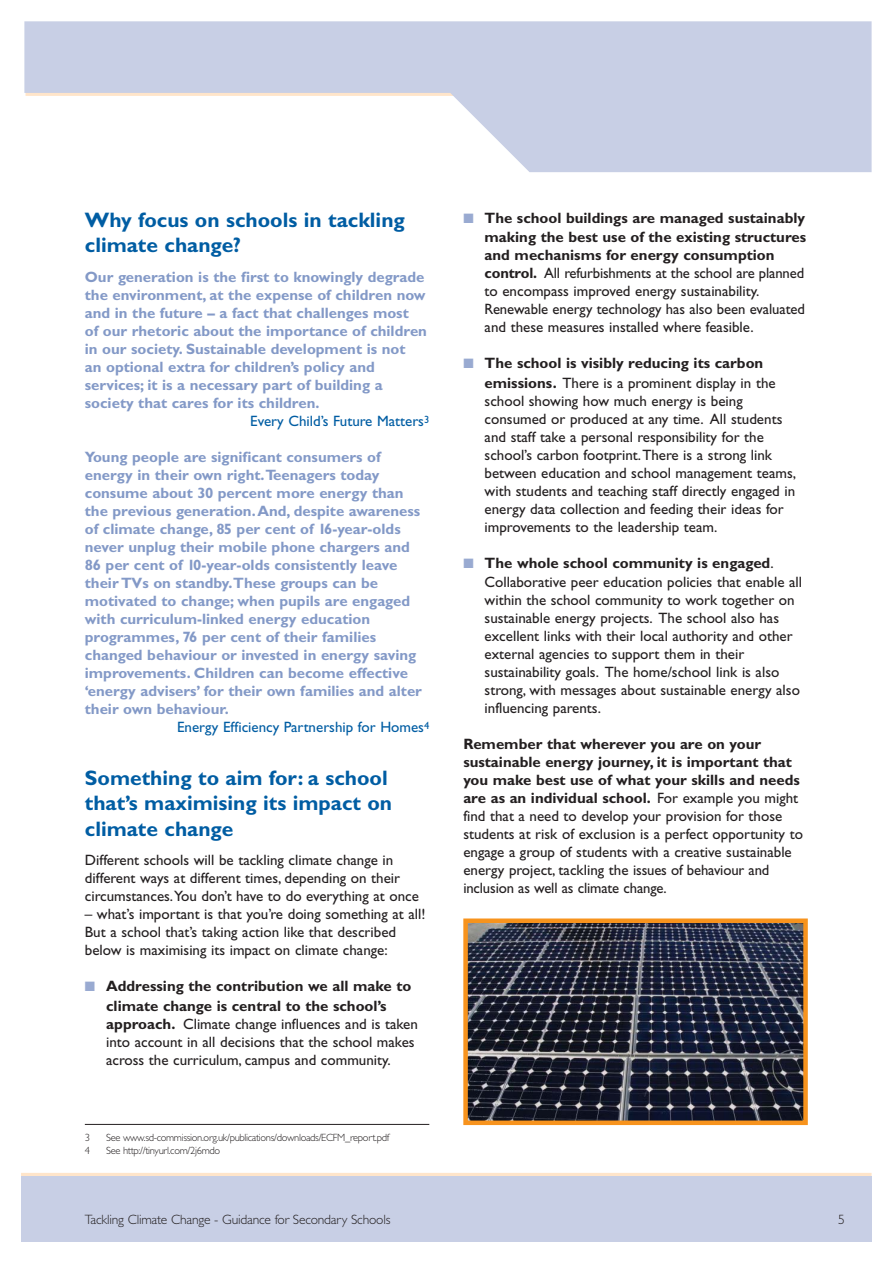
<style>
.page{position:relative;width:893px;height:1263px;background:#fff}
.page>*{position:absolute;margin:0;border:0;box-sizing:border-box;transform-origin:0 0}
.t1{font:700 21px/25.2px "Gill Sans";color:#005da3}
.t2{font:15px/18px "Gill Sans";color:#231f20}
.t3{font:700 15px "Gill Sans";color:#8399c7}
.t4{font:700 15px/19.4px "Gill Sans";color:#231f20;text-align:center}
.t5{font:15px "Gill Sans";color:#005da3}
.t6{font:300 13.5px "Gill Sans";letter-spacing:-.015em;color:#231f20}
.t7{font:300 10.5px "Gill Sans";letter-spacing:-.03em;color:#231f20}
.s1{color:#99aad1}
.s2{font-weight:700}
.s3{font-weight:400}
</style>
<div class="page">
<svg style="left:24px;top:21px;width:847px;height:151px;fill:#c8cfe5"></svg>
<hr style="left:21px;top:1173px;width:850px;height:4px;background:#ffe5ca">
<div style="left:21px;top:1176px;width:850px;height:66px;background:#c8cfe5"></div>
<hr style="left:85px;top:1124px;width:344px;height:1px;background:#231f20">
<img style="left:468px;top:924px;width:335px;height:196px">
<div style="left:463px;top:919px;width:345px;height:206px;border:4px solid #f7931d"></div>
<h1 class="t1" style="left:85px;top:210px;width:322px">Why focus on schools in tackling climate change?</h1>
<p class="t3" style="left:85px;top:272px;width:341px">Our generation is the first to knowingly degrade</p>
<p class="t3" style="left:85px;top:290px;width:342px">the environment, at the expense of children now</p>
<p class="t3" style="left:85px;top:308px;width:325px">and in the future – a fact that challenges most</p>
<p class="t3" style="left:85px;top:326px;width:344px">of our rhetoric about the importance of children</p>
<p class="t3" style="left:85px;top:344px;width:322px">in our society. Sustainable development is not</p>
<p class="t3" style="left:85px;top:362px;width:292px">an optional extra for children’s policy and</p>
<p class="t3" style="left:85px;top:380px;width:299px">services; it is a necessary part of building a</p>
<p class="t3" style="left:85px;top:398px;width:236px">society that cares for its children.</p>
<p class="t5" style="left:250px;top:416px;width:180px">Every Child’s Future Matters<sup>3</sup></p>
<p class="t3" style="left:85px;top:452px;width:297px">Young people are significant consumers of</p>
<p class="t3" style="left:85px;top:470px;width:296px">energy in their own right.Teenagers today</p>
<p class="t3" style="left:85px;top:488px;width:320px">consume about 30 percent more energy than</p>
<p class="t3" style="left:85px;top:506px;width:337px">the previous generation.And, despite awareness</p>
<p class="t3" style="left:85px;top:524px;width:317px">of climate change, 85 per cent of 16-year-olds</p>
<p class="t3" style="left:85px;top:542px;width:326px">never unplug their mobile phone chargers and</p>
<p class="t3" style="left:85px;top:560px;width:314px">86 per cent of 10-year-olds consistently leave</p>
<p class="t3" style="left:85px;top:578px;width:295px">their TVs on standby.These groups can be</p>
<p class="t3" style="left:85px;top:596px;width:327px">motivated to change; when pupils are engaged</p>
<p class="t3" style="left:85px;top:614px;width:287px">with curriculum-linked energy education</p>
<p class="t3" style="left:85px;top:632px;width:293px">programmes, 76 per cent of their families</p>
<p class="t3" style="left:85px;top:650px;width:333px">changed behaviour or invested in energy saving</p>
<p class="t3" style="left:85px;top:668px;width:325px">improvements. Children can become effective</p>
<p class="t3" style="left:85px;top:686px;width:339px">‘energy advisers’ for their own families and alter</p>
<p class="t3" style="left:85px;top:704px;width:145px">their own behaviour.</p>
<p class="t5" style="left:177px;top:722px;width:254px">Energy Efficiency Partnership for Homes<sup>4</sup></p>
<h1 class="t1" style="left:85px;top:768px;width:309px">Something to aim for: a school that’s maximising its impact on climate change</h1>
<p class="t2" style="left:85px;top:853px;width:336px">Different schools will be tackling climate change in different ways at different times, depending on their circumstances.You don’t have to do everything at once</p>
<p class="t2" style="left:85px;top:907px;width:342px">– what’s important is that you’re doing something at all!<br>But a school that’s taking action like that described below is maximising its impact on climate change:</p>
<p class="t4" style="left:85px;top:978px;width:328px"><span class="s1">■</span> Addressing the contribution we all make to climate change is central to the school’s</p>
<p class="t2" style="left:106px;top:1016px;width:313px"><span class="s2">approach.</span> Climate change influences and is taken into account in all decisions that the school makes across the curriculum, campus and community.</p>
<p class="t7" style="left:85px;top:1134px;width:7px">3</p>
<p class="t7" style="left:106px;top:1134px;width:285px">See www.sd-commission.org.uk/publications/downloads/ECFM_report.pdf</p>
<p class="t7" style="left:85px;top:1147px;width:7px">4</p>
<p class="t7" style="left:106px;top:1147px;width:116px">See http://tinyurl.com/2j6mdo</p>
<p class="t4" style="left:463px;top:210px;width:344px;text-align:right"><span class="s1">■</span> The school buildings are managed sustainably making the best use of the existing structures</p>
<p class="t2" style="left:485px;top:248px;width:322px"><span class="s2">and mechanisms for energy consumption control.</span> All refurbishments at the school are planned to encompass improved energy sustainability.<br>Renewable energy technology has also been evaluated and these measures installed where feasible.</p>
<p class="t4" style="left:485px;top:355px;width:293px;text-align:left;text-indent:-21px"><span class="s1">■</span> The school is visibly reducing its carbon emissions. <span class="s3">There is a prominent display in the</span></p>
<p class="t2" style="left:485px;top:393px;width:313px">school showing how much energy is being consumed or produced at any time. All students and staff take a personal responsibility for the school’s carbon footprint.There is a strong link between education and school management teams, with students and teaching staff directly engaged in energy data collection and feeding their ideas for improvements to the leadership team.</p>
<p class="t2" style="left:485px;top:555px;width:319px;line-height:19.4px;text-indent:-21px"><span class="s1">■</span> <span class="s2">The whole school community is engaged</span>.<br>Collaborative peer education policies that enable all</p>
<p class="t2" style="left:485px;top:593px;width:317px">within the school community to work together on sustainable energy projects. The school also has excellent links with their local authority and other external agencies to support them in their sustainability goals. The home/school link is also strong, with messages about sustainable energy also influencing parents.</p>
<p class="t2" style="left:463px;top:737px;width:341px"><span class="s2">Remember that wherever you are on your sustainable energy journey, it is important that you make best use of what your skills and needs are as an individual school.</span> For example you might find that a need to develop your provision for those students at risk of exclusion is a perfect opportunity to engage a group of students with a creative sustainable energy project, tackling the issues of behaviour and inclusion as well as climate change.</p>
<p class="t6" style="left:85px;top:1214px;width:307px">Tackling Climate Change - Guidance for Secondary Schools</p>
<p class="t6" style="left:838px;top:1214px;width:8px">5</p>
</div>
